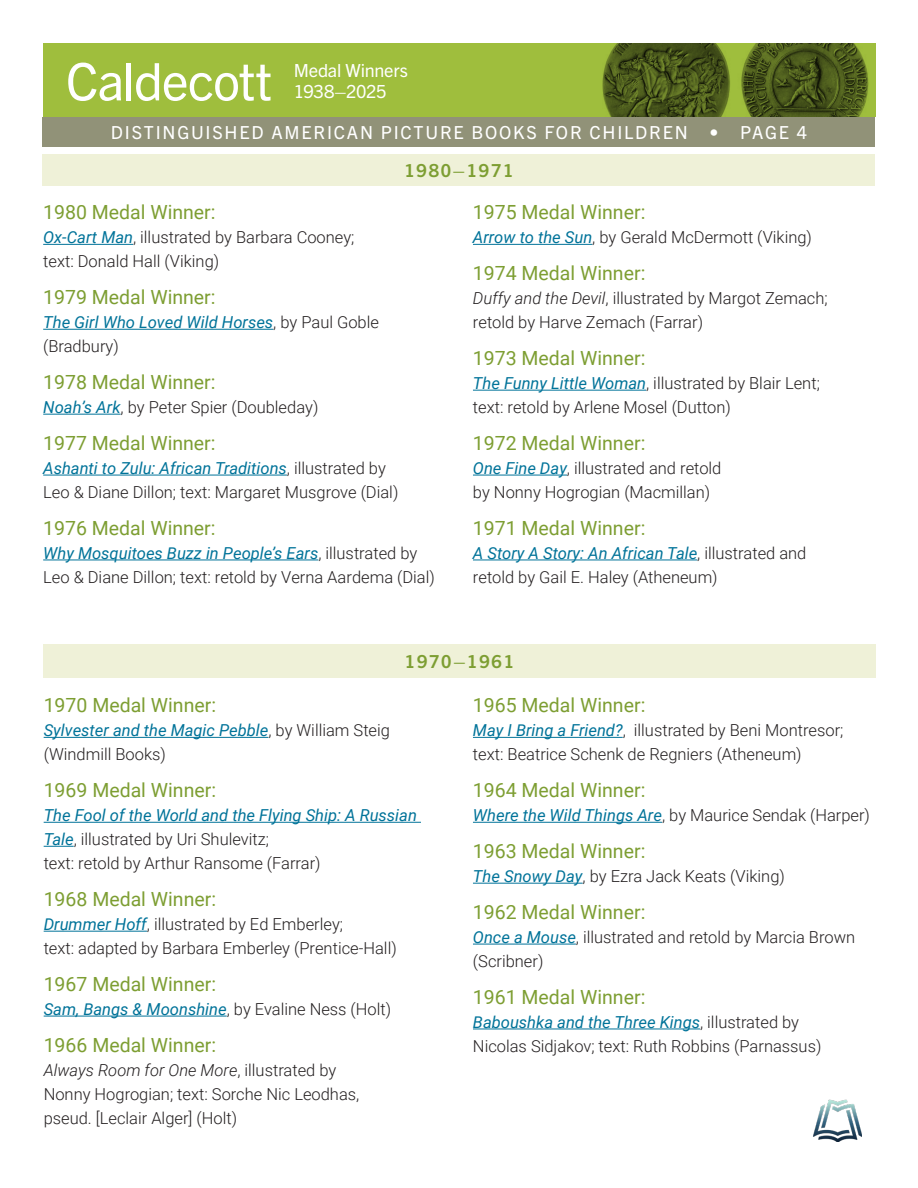
<style>
.page{position:relative;width:918px;height:1188px;background:#fff}
.page>*{position:absolute;margin:0;border:0;box-sizing:border-box;transform-origin:0 0}
.t1{font:51.9px "Trade Gothic Next LT Pro";letter-spacing:-.025em;color:#fff}
.listing{font:19.5px "Roboto";color:#7d9e32}
.t2{font:18.15px/21.8px "Trade Gothic Next LT Pro";letter-spacing:-.015em;color:#fff}
.FV-Header_3{font:18px "Trade Gothic Next LT Pro";letter-spacing:.1em;color:#fff}
.FV-Header_3-2{font:700 18px "Trade Gothic Next LT Pro";letter-spacing:.1em;color:#7d9e32}
.FV-Body{font:300 16.5px/24px "Roboto";color:#231f20}
.FV-Body-2{font:italic 16.5px/24px "Roboto";color:#007399}
.s1{font-weight:400;font-style:italic;color:#007399}
.s2{font-weight:300;font-style:normal;color:#231f20}
.s3{font-style:italic}
</style>
<div class="page">
<div style="left:43px;top:644px;width:833px;height:34px;background:#eff1d8"></div>
<hr style="left:44px;top:737px;width:224px;height:1px;background:#007399">
<hr style="left:44px;top:822px;width:377px;height:1px;background:#007399">
<hr style="left:44px;top:846px;width:30px;height:1px;background:#007399">
<hr style="left:44px;top:931px;width:103px;height:1px;background:#007399">
<hr style="left:44px;top:1016px;width:183px;height:1px;background:#007399">
<hr style="left:473px;top:737px;width:150px;height:1px;background:#007399">
<hr style="left:473px;top:822px;width:189px;height:1px;background:#007399">
<hr style="left:473px;top:883px;width:110px;height:1px;background:#007399">
<hr style="left:473px;top:944px;width:103px;height:1px;background:#007399">
<hr style="left:473px;top:1029px;width:227px;height:1px;background:#007399">
<hr style="left:43px;top:244px;width:90px;height:1px;background:#007399">
<hr style="left:43px;top:329px;width:230px;height:1px;background:#007399">
<hr style="left:43px;top:414px;width:78px;height:1px;background:#007399">
<hr style="left:43px;top:475px;width:244px;height:1px;background:#007399">
<hr style="left:43px;top:560px;width:275px;height:1px;background:#007399">
<hr style="left:473px;top:244px;width:119px;height:1px;background:#007399">
<hr style="left:473px;top:390px;width:173px;height:1px;background:#007399">
<hr style="left:473px;top:475px;width:94px;height:1px;background:#007399">
<hr style="left:473px;top:560px;width:224px;height:1px;background:#007399">
<div style="left:43px;top:154px;width:832px;height:31px;background:#eff1d8"></div>
<div style="left:43px;top:43px;width:832px;height:74px;background:#9fbe3d"></div>
<img style="left:603px;top:43px;width:265px;height:74px">
<div style="left:43px;top:117px;width:832px;height:30px;background:#919278"></div>
<img style="left:813px;top:1099px;width:49px;height:43px">
<p class="t1" style="left:66px;top:45px;width:208px">Caldecott</p>
<p class="FV-Header_3" style="left:111px;top:120px;width:698px">DISTINGUISHED AMERICAN PICTURE BOOKS FOR CHILDREN • PAGE 4</p>
<p class="t2" style="left:294px;top:58px;width:116px">Medal Winners<br>1938–2025</p>
<p class="FV-Header_3-2" style="left:404px;top:157px;width:111px">1980–1971</p>
<p class="listing" style="left:43px;top:199px;width:174px">1980 Medal Winner:</p>
<p class="FV-Body" style="left:43px;top:225px;width:313px"><span class="s1">Ox-Cart Man</span>, illustrated by Barbara Cooney; text: Donald Hall (Viking)</p>
<p class="listing" style="left:43px;top:283px;width:174px">1979 Medal Winner:</p>
<p class="FV-Body-2" style="left:43px;top:310px;width:337px">The Girl Who Loved Wild Horses<span class="s2">, by Paul Goble (Bradbury)</span></p>
<p class="listing" style="left:43px;top:368px;width:174px">1978 Medal Winner:</p>
<p class="FV-Body" style="left:43px;top:394px;width:277px"><span class="s1">Noah’s Ark</span>, by Peter Spier (Doubleday)</p>
<p class="listing" style="left:43px;top:429px;width:174px">1977 Medal Winner:</p>
<p class="FV-Body" style="left:43px;top:455px;width:357px"><span class="s1">Ashanti to Zulu: African Traditions</span>, illustrated by<br>Leo &amp; Diane Dillon; text: Margaret Musgrove (Dial)</p>
<p class="listing" style="left:43px;top:514px;width:174px">1976 Medal Winner:</p>
<p class="FV-Body" style="left:43px;top:540px;width:393px"><span class="s1">Why Mosquitoes Buzz in People’s Ears</span>, illustrated by<br>Leo &amp; Diane Dillon; text: retold by Verna Aardema (Dial)</p>
<p class="listing" style="left:473px;top:199px;width:174px">1975 Medal Winner:</p>
<p class="FV-Body" style="left:473px;top:225px;width:341px"><span class="s1">Arrow to the Sun</span>, by Gerald McDermott (Viking)</p>
<p class="listing" style="left:473px;top:259px;width:174px">1974 Medal Winner:</p>
<p class="FV-Body" style="left:473px;top:286px;width:356px"><span class="s3">Duffy and the Devil</span>, illustrated by Margot Zemach; retold by Harve Zemach (Farrar)</p>
<p class="listing" style="left:473px;top:344px;width:174px">1973 Medal Winner:</p>
<p class="FV-Body" style="left:473px;top:370px;width:348px"><span class="s1">The Funny Little Woman</span>, illustrated by Blair Lent; text: retold by Arlene Mosel (Dutton)</p>
<p class="listing" style="left:473px;top:429px;width:174px">1972 Medal Winner:</p>
<p class="FV-Body" style="left:473px;top:455px;width:250px"><span class="s1">One Fine Day</span>, illustrated and retold by Nonny Hogrogian (Macmillan)</p>
<p class="listing" style="left:473px;top:514px;width:174px">1971 Medal Winner:</p>
<p class="FV-Body" style="left:473px;top:540px;width:335px"><span class="s1">A Story A Story: An African Tale</span>, illustrated and retold by Gail E. Haley (Atheneum)</p>
<p class="FV-Header_3-2" style="left:405px;top:649px;width:111px">1970–1961</p>
<p class="listing" style="left:44px;top:692px;width:174px">1970 Medal Winner:</p>
<p class="FV-Body" style="left:44px;top:718px;width:348px"><span class="s1">Sylvester and the Magic Pebble</span>, by William Steig (Windmill Books)</p>
<p class="listing" style="left:44px;top:776px;width:174px">1969 Medal Winner:</p>
<p class="FV-Body" style="left:44px;top:803px;width:375px"><span class="s1">The Fool of the World and the Flying Ship: A Russian<br>Tale</span>, illustrated by Uri Shulevitz;<br>text: retold by Arthur Ransome (Farrar)</p>
<p class="listing" style="left:44px;top:885px;width:174px">1968 Medal Winner:</p>
<p class="FV-Body" style="left:44px;top:911px;width:355px"><span class="s1">Drummer Hoff</span>, illustrated by Ed Emberley;<br>text: adapted by Barbara Emberley (Prentice-Hall)</p>
<p class="listing" style="left:44px;top:970px;width:174px">1967 Medal Winner:</p>
<p class="FV-Body" style="left:44px;top:996px;width:349px"><span class="s1">Sam, Bangs &amp; Moonshine</span>, by Evaline Ness (Holt)</p>
<p class="listing" style="left:44px;top:1031px;width:174px">1966 Medal Winner:</p>
<p class="FV-Body" style="left:44px;top:1057px;width:317px"><span class="s3">Always Room for One More</span>, illustrated by<br>Nonny Hogrogian; text: Sorche Nic Leodhas, pseud. [Leclair Alger] (Holt)</p>
<p class="listing" style="left:473px;top:692px;width:174px">1965 Medal Winner:</p>
<p class="FV-Body" style="left:473px;top:718px;width:372px"><span class="s1">May I Bring a Friend?</span>, illustrated by Beni Montresor; text: Beatrice Schenk de Regniers (Atheneum)</p>
<p class="listing" style="left:473px;top:776px;width:174px">1964 Medal Winner:</p>
<p class="FV-Body" style="left:473px;top:803px;width:399px"><span class="s1">Where the Wild Things Are</span>, by Maurice Sendak (Harper)</p>
<p class="listing" style="left:473px;top:837px;width:174px">1963 Medal Winner:</p>
<p class="FV-Body" style="left:473px;top:863px;width:313px"><span class="s1">The Snowy Day</span>, by Ezra Jack Keats (Viking)</p>
<p class="listing" style="left:473px;top:898px;width:174px">1962 Medal Winner:</p>
<p class="FV-Body" style="left:473px;top:924px;width:384px"><span class="s1">Once a Mouse</span>, illustrated and retold by Marcia Brown (Scribner)</p>
<p class="listing" style="left:473px;top:983px;width:174px">1961 Medal Winner:</p>
<p class="FV-Body" style="left:473px;top:1009px;width:350px"><span class="s1">Baboushka and the Three Kings</span>, illustrated by<br>Nicolas Sidjakov; text: Ruth Robbins (Parnassus)</p>
</div>
